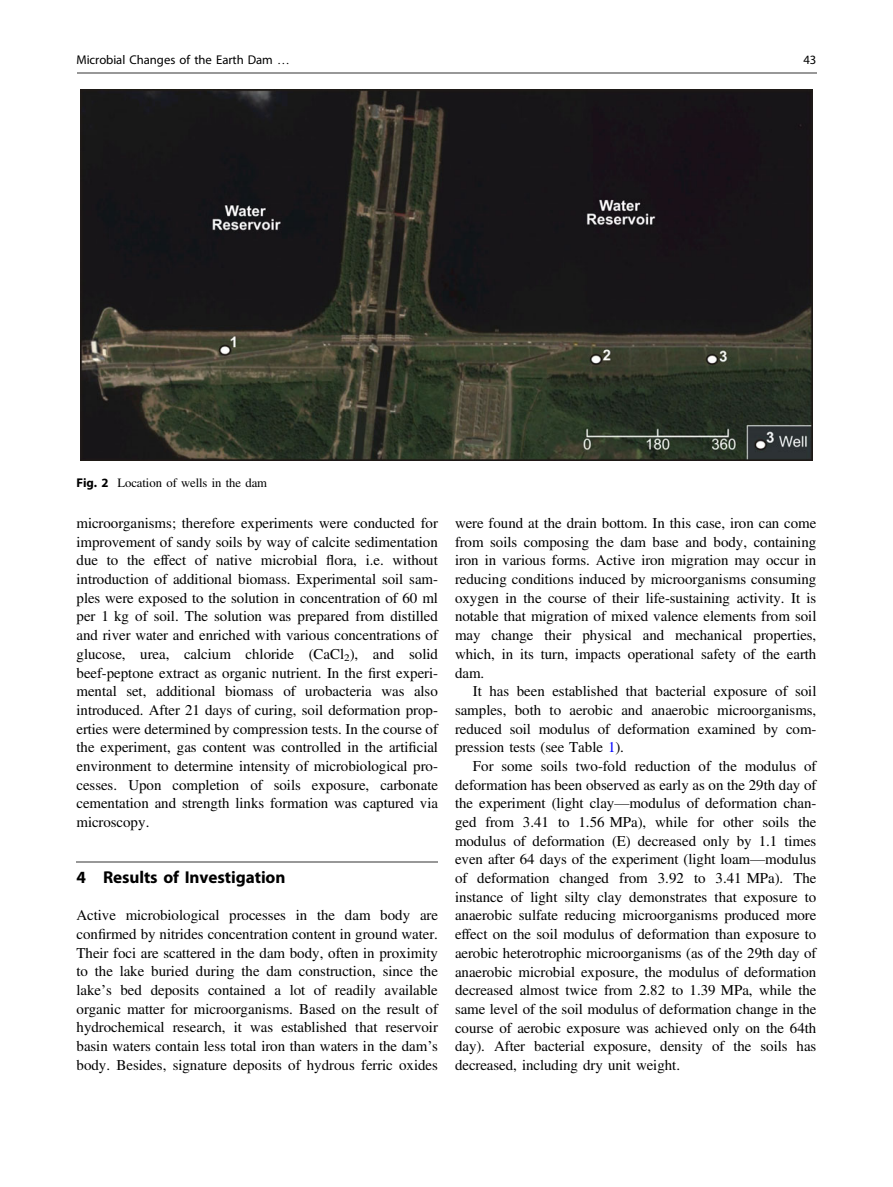
<style>
.page{position:relative;width:893px;height:1187px;background:#fff}
.page>*{position:absolute;margin:0;border:0;box-sizing:border-box;transform-origin:0 0}
.t1{font:17.25px "Tdsgsh Xrktfb Rxjkws Adv OT3 b 30 f 6 db.B";color:#000}
.t2{font:15px/18.8px "Dfhbgs Mjmxdm Wtwkgd Adv TT5 ada 87 cc";color:#000;text-align:justify}
.t3{font:12.75px "Fnfphj Jwfbks Kqyggs Adv OT46 dcae 81";color:#000}
.t4{font:12.75px "Dfhbgs Mjmxdm Wtwkgd Adv TT5 ada 87 cc";color:#000}
.s1{font-family:"Hjlbvs Ylbwnh Vjxvdn Adv TT3713 a 231"}
.s2{font-family:"Tdsgsh Xrktfb Rxjkws Adv OT3 b 30 f 6 db.B"}
.s3{font-family:"Mfydrb Xsctqp Kytsfk Adv GTIMES R"}
.s4{font-family:"Qxkwnq Lmrlfs Pcwjqn Adv TT5 ada 87 cc+fb"}
.s5{color:#00f}
</style>
<div class="page">
<hr style="left:77px;top:860px;width:361px;height:2px;background:#989898">
<img style="left:81px;top:89px;width:731px;height:371px">
<hr style="left:77px;top:72px;width:739px;height:2px;background:#989898">
<p class="t3" style="left:77px;top:55px;width:215px">Microbial Changes of the Earth Dam <span class="s1">…</span></p>
<p class="t3" style="left:803px;top:55px;width:14px">43</p>
<p class="t4" style="left:77px;top:478px;width:192px"><span class="s2">Fig. 2</span> Location of wells in the dam</p>
<p class="t2" style="left:77px;top:515px;width:363px">microorganisms; therefore experiments were conducted for improvement of sandy soils by way of calcite sedimentation due to the effect of native microbial <span class="s3">fl</span>ora, i.e. without introduction of additional biomass. Experimental soil sam&shy;ples were exposed to the solution in concentration of 60 ml per 1 kg of soil. The solution was prepared from distilled and river water and enriched with various concentrations of glucose, urea, calcium chloride (CaCl<sub>2</sub>), and solid beef-peptone extract as organic nutrient. In the <span class="s4">fi</span>rst experi&shy;mental set, additional biomass of urobacteria was also introduced. After 21 days of curing, soil deformation prop&shy;erties were determined by compression tests. In the course of the experiment, gas content was controlled in the arti<span class="s4">fi</span>cial environment to determine intensity of microbiological pro&shy;cesses. Upon completion of soils exposure, carbonate cementation and strength links formation was captured via microscopy.</p>
<p class="t1" style="left:77px;top:870px;width:210px">4 Results of Investigation</p>
<p class="t2" style="left:77px;top:907px;width:363px">Active microbiological processes in the dam body are con<span class="s4">fi</span>rmed by nitrides concentration content in ground water.<br>Their foci are scattered in the dam body, often in proximity to the lake buried during the dam construction, since the lake<span class="s1">’</span>s bed deposits contained a lot of readily available organic matter for microorganisms. Based on the result of hydrochemical research, it was established that reservoir basin waters contain less total iron than waters in the dam<span class="s1">’</span>s body. Besides, signature deposits of hydrous ferric oxides</p>
<p class="t2" style="left:455px;top:515px;width:363px">were found at the drain bottom. In this case, iron can come from soils composing the dam base and body, containing iron in various forms. Active iron migration may occur in reducing conditions induced by microorganisms consuming oxygen in the course of their life-sustaining activity. It is notable that migration of mixed valence elements from soil may change their physical and mechanical properties, which, in its turn, impacts operational safety of the earth dam.</p>
<p class="t2" style="left:455px;top:683px;width:363px;text-indent:18px">It has been established that bacterial exposure of soil samples, both to aerobic and anaerobic microorganisms, reduced soil modulus of deformation examined by com&shy;pression tests (see Table <span class="s5">1</span>).</p>
<p class="t2" style="left:455px;top:758px;width:363px;text-indent:18px">For some soils two-fold reduction of the modulus of deformation has been observed as early as on the 29th day of the experiment (light clay<span class="s1">—</span>modulus of deformation chan&shy;ged from 3.41 to 1.56 MPa), while for other soils the modulus of deformation (E) decreased only by 1.1 times even after 64 days of the experiment (light loam<span class="s1">—</span>modulus of deformation changed from 3.92 to 3.41 MPa). The instance of light silty clay demonstrates that exposure to anaerobic sulfate reducing microorganisms produced more effect on the soil modulus of deformation than exposure to aerobic heterotrophic microorganisms (as of the 29th day of anaerobic microbial exposure, the modulus of deformation decreased almost twice from 2.82 to 1.39 MPa, while the same level of the soil modulus of deformation change in the course of aerobic exposure was achieved only on the 64th day). After bacterial exposure, density of the soils has decreased, including dry unit weight.</p>
</div>
